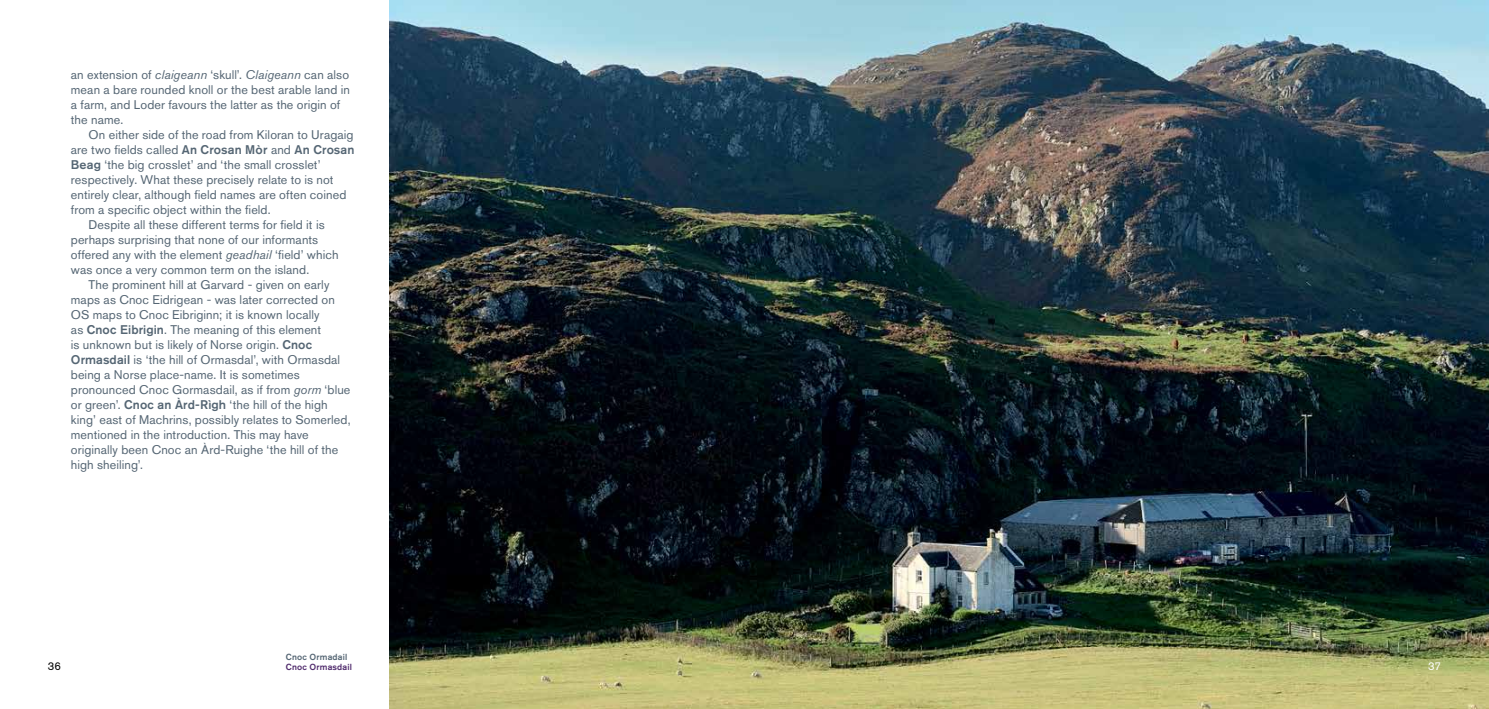
<style>
.page{position:relative;width:1489px;height:709px;background:#fff}
.page>*{position:absolute;margin:0;border:0;box-sizing:border-box;transform-origin:0 0}
.t1{font:12.5px/15px "Akzidenz Grotesk BE";letter-spacing:.005em;color:#556674}
.t2{font:11.25px "Akzidenz Grotesk BE";color:#000}
.t3{font:11.25px "Akzidenz Grotesk BE";color:#fff}
.t4{font:500 8.75px "Akzidenz Grotesk BE";letter-spacing:.02em;color:#512c6d}
.t5{font:500 8.75px "Akzidenz Grotesk BE";letter-spacing:.02em;color:#556674}
.s1{font-style:italic}
.s2{font-weight:500}
</style>
<div class="page">
<img style="left:390px;top:0;width:1098px;height:709px">
<p class="t1" style="left:71px;top:67px;width:280px">an extension of <span class="s1">claigeann</span> ‘skull’. <span class="s1">Claigeann</span> can also mean a bare rounded knoll or the best arable land in a farm, and Loder favours the latter as the origin of the name.</p>
<p class="t1" style="left:89px;top:127px;width:266px">On either side of the road from Kiloran to Uragaig</p>
<p class="t1" style="left:71px;top:142px;width:285px">are two fields called <span class="s2">An Crosan Mòr</span> and <span class="s2">An Crosan</span></p>
<p class="t1" style="left:71px;top:157px;width:251px"><span class="s2">Beag</span> ‘the big crosslet’ and ‘the small crosslet’</p>
<p class="t1" style="left:71px;top:172px;width:264px">respectively. What these precisely relate to is not</p>
<p class="t1" style="left:71px;top:187px;width:277px">entirely clear, although field names are often coined</p>
<p class="t1" style="left:71px;top:202px;width:201px">from a specific object within the field.</p>
<p class="t1" style="left:89px;top:217px;width:237px">Despite all these different terms for field it is</p>
<p class="t1" style="left:71px;top:232px;width:249px">perhaps surprising that none of our informants</p>
<p class="t1" style="left:71px;top:247px;width:269px">offered any with the element <span class="s1">geadhail</span> ‘field’ which</p>
<p class="t1" style="left:71px;top:262px;width:240px">was once a very common term on the island.</p>
<p class="t1" style="left:89px;top:277px;width:242px">The prominent hill at Garvard - given on early</p>
<p class="t1" style="left:71px;top:292px;width:265px">maps as Cnoc Eidrigean - was later corrected on</p>
<p class="t1" style="left:71px;top:307px;width:250px">OS maps to Cnoc Eibriginn; it is known locally</p>
<p class="t1" style="left:71px;top:322px;width:252px">as <span class="s2">Cnoc Eibrigin</span>. The meaning of this element</p>
<p class="t1" style="left:71px;top:337px;width:243px">is unknown but is likely of Norse origin. <span class="s2">Cnoc</span></p>
<p class="t1" style="left:71px;top:352px;width:271px"><span class="s2">Ormasdail</span> is ‘the hill of Ormasdal’, with Ormasdal</p>
<p class="t1" style="left:71px;top:367px;width:230px">being a Norse place-name. It is sometimes</p>
<p class="t1" style="left:71px;top:382px;width:281px">pronounced Cnoc Gormasdail, as if from <span class="s1">gorm</span> ‘blue</p>
<p class="t1" style="left:71px;top:397px;width:258px">or green’. <span class="s2">Cnoc an Àrd-Rìgh</span> ‘the hill of the high</p>
<p class="t1" style="left:71px;top:412px;width:281px">king’ east of Machrins, possibly relates to Somerled,</p>
<p class="t1" style="left:71px;top:427px;width:239px">mentioned in the introduction. This may have</p>
<p class="t1" style="left:71px;top:442px;width:269px">originally been Cnoc an Àrd-Ruighe ‘the hill of the</p>
<p class="t1" style="left:71px;top:457px;width:74px">high sheiling’.</p>
<p class="t5" style="left:286px;top:651px;width:63px">Cnoc Ormadail</p>
<p class="t4" style="left:286px;top:661px;width:68px">Cnoc Ormasdail</p>
<p class="t2" style="left:48px;top:659px;width:15px">36</p>
<p class="t3" style="left:1427px;top:659px;width:14px">37</p>
</div>
